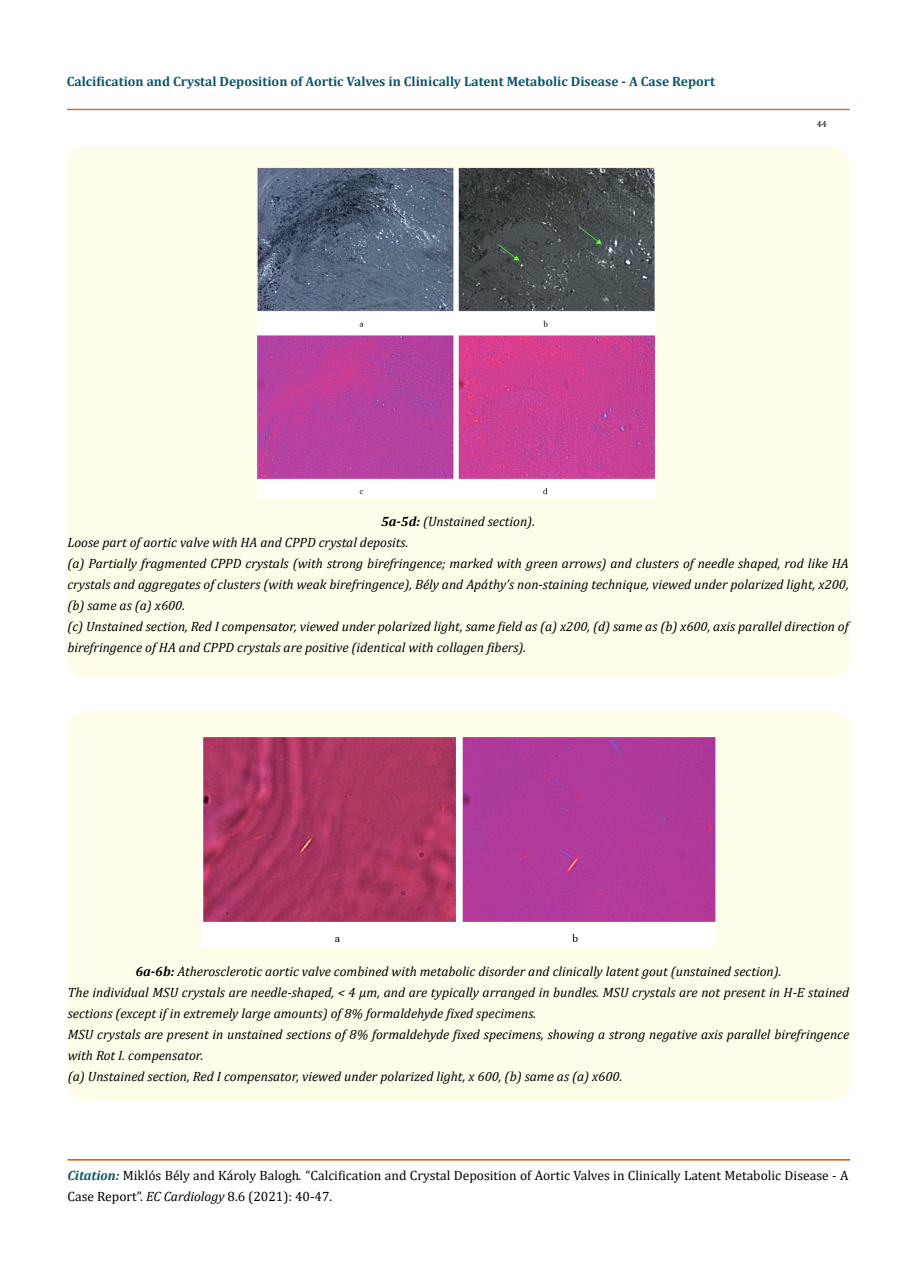
<style>
.page{position:relative;width:917px;height:1262px;background:#fff}
.page>*{position:absolute;margin:0;border:0;box-sizing:border-box;transform-origin:0 0}
.t1{font:italic 13.5px/21px "Cambria";color:#000}
.t2{font:13.5px/21px "Cambria";color:#000}
.t3{font:700 13.5px "Cambria";color:#0e546a}
.t4{font:9px "Cambria";color:#000}
.s1{font-weight:700}
.s2{font-weight:700;font-style:italic;color:#0e546a}
.s3{font-style:italic}
</style>
<div class="page">
<div style="left:67px;top:109px;width:782px;height:1px;border:1px solid #e05d1a"></div>
<div style="left:68px;top:1159px;width:781px;height:1px;border:1px solid #e05d1a"></div>
<div style="left:67px;top:147px;width:782px;height:530px;background:#fffde9;border-radius:18px"></div>
<img style="left:257px;top:168px;width:398px;height:329px">
<div style="left:68px;top:711px;width:782px;height:390px;background:#fffde9;border-radius:18px"></div>
<img style="left:203px;top:737px;width:512px;height:209px">
<p class="t3" style="left:67px;top:72px;width:649px">Calcification and Crystal Deposition of Aortic Valves in Clinically Latent Metabolic Disease - A Case Report</p>
<p class="t4" style="left:816px;top:118px;width:11px">44</p>
<p class="t1" style="left:67px;top:510px;width:783px;text-indent:314px"><span class="s1">5a-5d:</span> (Unstained section).<br>Loose part of aortic valve with HA and CPPD crystal deposits.<br>(a) Partially fragmented CPPD crystals (with strong birefringence; marked with green arrows) and clusters of needle shaped, rod like HA crystals and aggregates of clusters (with weak birefringence), Bély and Apáthy’s non-staining technique, viewed under polarized light, x200, (b) same as (a) x600.<br>(c) Unstained section, Red I compensator, viewed under polarized light, same field as (a) x200, (d) same as (b) x600, axis parallel direction of birefringence of HA and CPPD crystals are positive (identical with collagen fibers).</p>
<p class="t1" style="left:68px;top:960px;width:783px;text-indent:68px"><span class="s1">6a-6b:</span> Atherosclerotic aortic valve combined with metabolic disorder and clinically latent gout (unstained section).<br>The individual MSU crystals are needle-shaped, &lt; 4 μm, and are typically arranged in bundles. MSU crystals are not present in H-E stained sections (except if in extremely large amounts) of 8% formaldehyde fixed specimens.<br>MSU crystals are present in unstained sections of 8% formaldehyde fixed specimens, showing a strong negative axis parallel birefringence with Rot I. compensator.<br>(a) Unstained section, Red I compensator, viewed under polarized light, x 600, (b) same as (a) x600.</p>
<p class="t2" style="left:68px;top:1164px;width:782px"><span class="s2">Citation:</span> Miklós Bély and Károly Balogh<span class="s3">.</span> “Calcification and Crystal Deposition of Aortic Valves in Clinically Latent Metabolic Disease - A<br>Case Report”. <span class="s3">EC Cardiology</span> 8.6 (2021): 40-47.</p>
</div>
